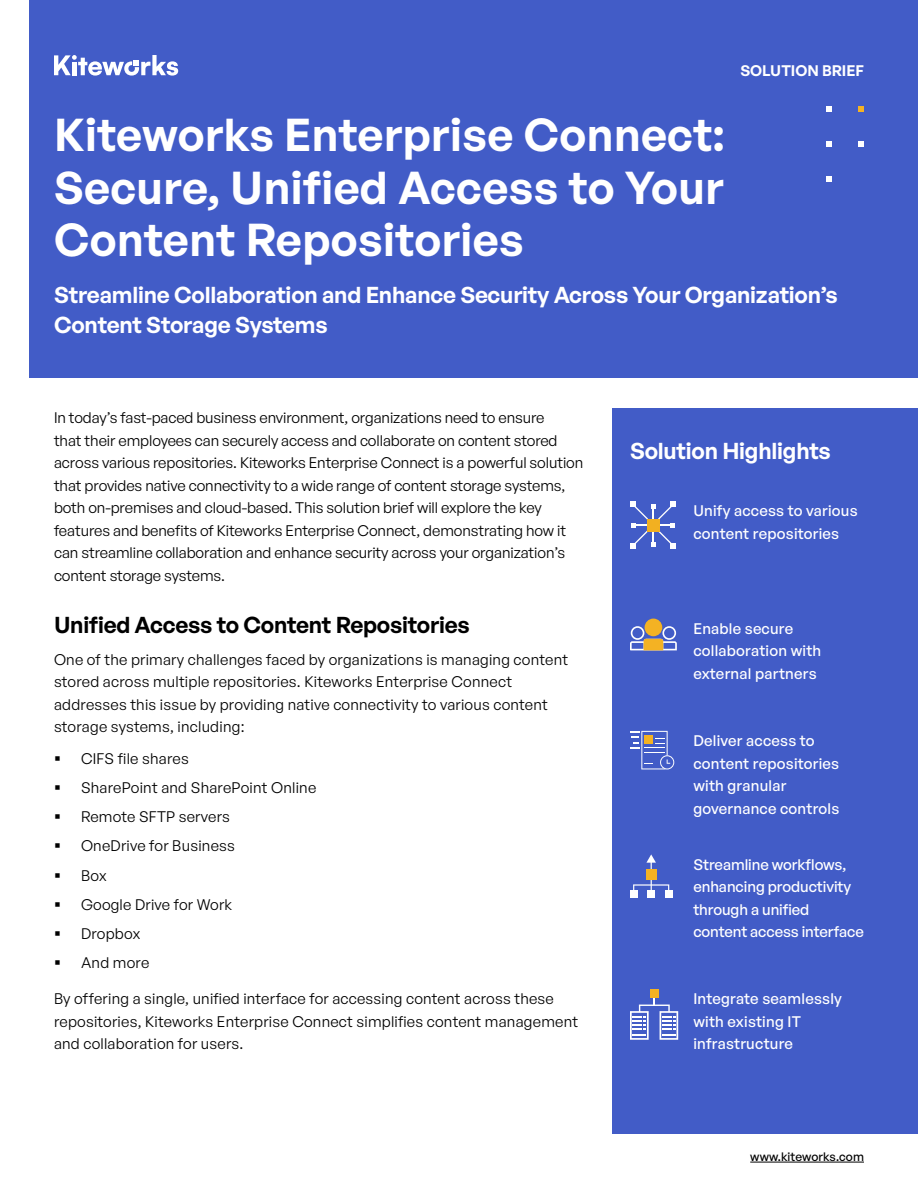
<style>
.page{position:relative;width:918px;height:1188px;background:#fff}
.page>*{position:absolute;margin:0;border:0;box-sizing:border-box;transform-origin:0 0}
.t1{font:600 45px/52.5px "General Sans";letter-spacing:.01em;color:#fff;text-align:justify}
.t2{font:600 22.5px/30px "General Sans";letter-spacing:-.01em;color:#fff}
.t3{font:600 22.5px "General Sans";letter-spacing:-.01em;color:#000}
.t4{font:15px/22.5px "General Sans";letter-spacing:-.005em;color:#000}
.t5{font:15px/29.2px "General Sans";letter-spacing:.015em;color:#000}
.t6{font:500 15px/22.5px "General Sans";letter-spacing:.015em;color:#fff}
.t7{font:500 15px/22.5px "General Sans";letter-spacing:-.005em;color:#fff}
.t8{font:600 15px "General Sans";color:#fff}
.t9{font:500 12px "General Sans";letter-spacing:.01em;color:#000}
</style>
<div class="page">
<div style="left:29px;top:0;width:889px;height:378px;background:#425cc7"></div>
<svg style="left:54px;top:55px;width:124px;height:21px"></svg>
<svg style="left:826px;top:177px;width:6px;height:5px"></svg>
<svg style="left:826px;top:141px;width:6px;height:6px"></svg>
<svg style="left:826px;top:106px;width:6px;height:6px"></svg>
<svg style="left:858px;top:141px;width:6px;height:6px"></svg>
<svg style="left:858px;top:106px;width:6px;height:6px"></svg>
<hr style="left:750px;top:1162px;width:114px;height:1px;background:#000">
<div style="left:612px;top:408px;width:306px;height:726px;background:#425cc7"></div>
<svg style="left:630px;top:501px;width:46px;height:48px"></svg>
<svg style="left:630px;top:626px;width:47px;height:24px"></svg>
<div style="left:645px;top:619px;width:17px;height:17px;background:#f4b223;border-radius:50%"></div>
<svg style="left:630px;top:731px;width:44px;height:38px"></svg>
<div style="left:647px;top:890px;width:8px;height:8px;background:#fff"></div>
<div style="left:630px;top:890px;width:7px;height:8px;background:#fff"></div>
<div style="left:665px;top:890px;width:7px;height:8px;background:#fff"></div>
<svg style="left:633px;top:884px;width:36px;height:12px"></svg>
<hr style="left:651px;top:861px;width:1px;height:33px;background:#fff">
<svg style="left:646px;top:854px;width:10px;height:9px"></svg>
<div style="left:646px;top:870px;width:10px;height:10px;background:#f4b223"></div>
<svg style="left:630px;top:998px;width:48px;height:42px"></svg>
<div style="left:650px;top:989px;width:9px;height:9px;background:#f4b223"></div>
<p class="t8" style="left:741px;top:61px;width:125px">SOLUTION BRIEF</p>
<h1 class="t1" style="left:54px;top:108px;width:672px">Kiteworks Enterprise Connect:<br>Secure, Unified Access to Your Content Repositories</h1>
<h2 class="t2" style="left:54px;top:279px;width:785px">Streamline Collaboration and Enhance Security Across Your Organization’s<br>Content Storage Systems</h2>
<p class="t4" style="left:54px;top:406px;width:531px">In today’s fast-paced business environment, organizations need to ensure<br>that their employees can securely access and collaborate on content stored across various repositories. Kiteworks Enterprise Connect is a powerful solution that provides native connectivity to a wide range of content storage systems, both on-premises and cloud-based. This solution brief will explore the key features and benefits of Kiteworks Enterprise Connect, demonstrating how it can streamline collaboration and enhance security across your organization’s content storage systems.</p>
<h2 class="t3" style="left:54px;top:611px;width:417px">Unified Access to Content Repositories</h2>
<p class="t5" style="left:54px;top:648px;width:516px;line-height:22.5px">One of the primary challenges faced by organizations is managing content stored across multiple repositories. Kiteworks Enterprise Connect addresses this issue by providing native connectivity to various content storage systems, including:</p>
<p class="t5" style="left:81px;top:743px;width:237px">CIFS file shares<br>SharePoint and SharePoint Online<br>Remote SFTP servers<br>OneDrive for Business<br>Box<br>Google Drive for Work<br>Dropbox<br>And more</p>
<p class="t5" style="left:54px;top:987px;width:526px;line-height:22.5px">By offering a single, unified interface for accessing content across these repositories, Kiteworks Enterprise Connect simplifies content management and collaboration for users.</p>
<h2 class="t2" style="left:630px;top:435px;width:202px">Solution Highlights</h2>
<p class="t6" style="left:693px;top:499px;width:166px">Unify access to various content repositories</p>
<p class="t6" style="left:693px;top:617px;width:129px">Enable secure collaboration with external partners</p>
<p class="t6" style="left:693px;top:729px;width:148px">Deliver access to content repositories with granular governance controls</p>
<p class="t7" style="left:693px;top:853px;width:172px">Streamline workflows, enhancing productivity through a unified content access interface</p>
<p class="t6" style="left:693px;top:987px;width:150px">Integrate seamlessly with existing IT infrastructure</p>
<p class="t9" style="left:750px;top:1149px;width:115px">www.kiteworks.com</p>
</div>
